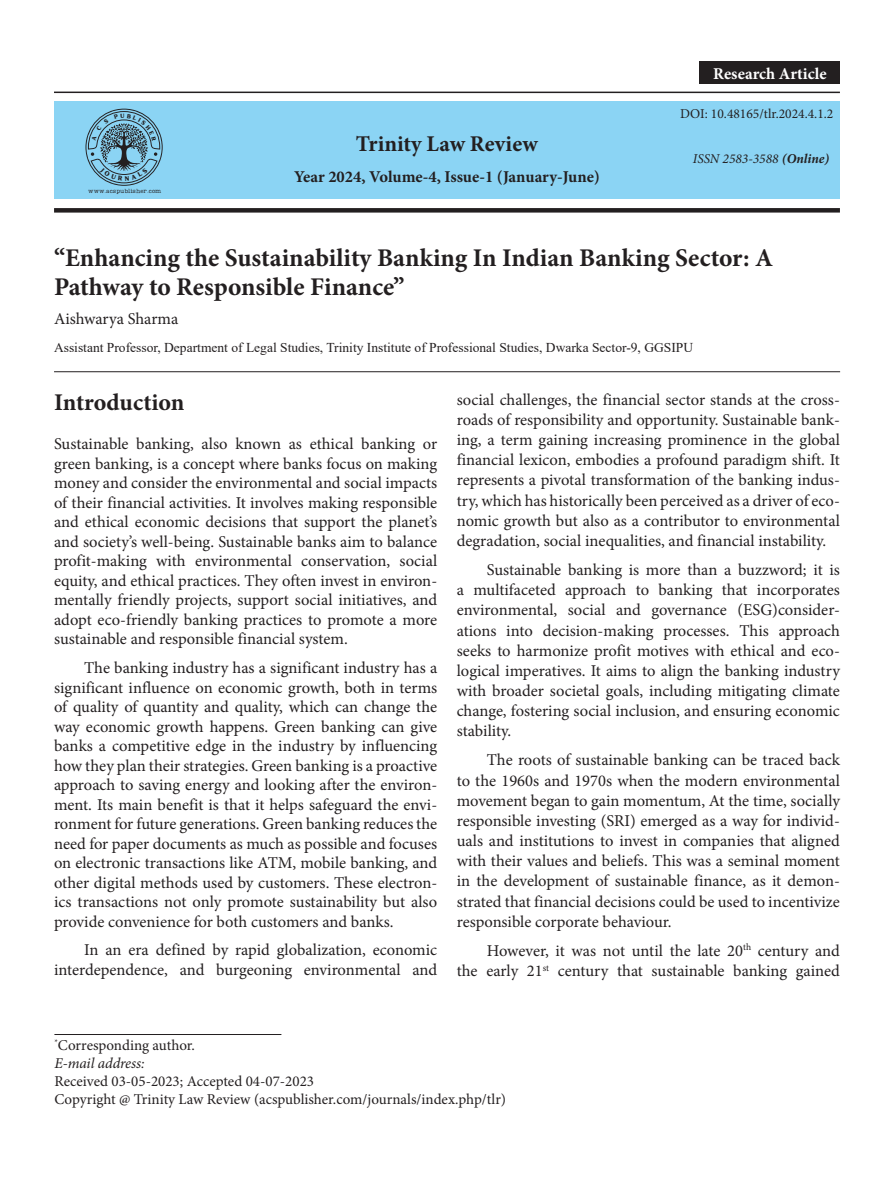
<style>
.page{position:relative;width:894px;height:1191px;background:#fff}
.page>*{position:absolute;margin:0;border:0;box-sizing:border-box;transform-origin:0 0}
.article_title{font:700 25.5px/28.5px "Minion Pro";color:#231f20}
.head-1{font:700 24px "Minion Pro";letter-spacing:-.005em;color:#231f20}
.t1{font:700 22.5px "Minion Pro";color:#231f20}
.para-2{font:16.5px/20.1px "Minion Pro";color:#231f20;text-align:justify}
.para-1{font:16.5px/19.5px "Minion Pro";letter-spacing:-.005em;color:#231f20;text-align:justify}
.t2{font:700 16.5px "Minion Pro";color:#231f20}
.author_name{font:16.5px "Minion Pro";letter-spacing:-.005em;color:#231f20}
.t3{font:700 16.5px "Minion Pro";color:#fff}
.Email_Section{font:15px "Minion Pro";color:#231f20}
.Corresponding_author{font:15px "Minion Pro";letter-spacing:-.005em;color:#231f20}
.Email_Section-2{font:italic 15px "Minion Pro";letter-spacing:-.01em;color:#231f20}
.author-affil{font:13.5px "Times New Roman";color:#231f20}
.t4{font:13.5px "Minion Pro";color:#231f20}
.t5{font:italic 13.5px "Minion Pro";color:#231f20}
.t6{font:6px "Lumios TW Used";color:#231f20}
.s1{font-weight:700}
</style>
<div class="page">
<hr style="left:54px;top:1033px;width:227px;height:1px;background:#231f20">
<hr style="left:54px;top:92px;width:785px;height:1px;background:#231f20">
<svg style="left:54px;top:208px;width:785px;height:4px;background:#272324"></svg>
<div style="left:54px;top:102px;width:785px;height:97px;background:#8bd4f4"></div>
<hr style="left:54px;top:371px;width:785px;height:1px;background:#231f20">
<div style="left:699px;top:62px;width:141px;height:22px;background:#231f20"></div>
<svg style="left:85px;top:109px;width:78px;height:77px"></svg>
<p class="t3" style="left:713px;top:62px;width:115px">Research Article</p>
<p class="t6" style="left:88px;top:187px;width:75px">www.acspublisher.com</p>
<p class="t1" style="left:356px;top:128px;width:183px">Trinity Law Review</p>
<p class="t2" style="left:294px;top:165px;width:307px">Year 2024, Volume-4, Issue-1 (January-June)</p>
<p class="t4" style="left:679px;top:105px;width:155px">DOI: 10.48165/tlr.2024.4.1.2</p>
<p class="t5" style="left:692px;top:149px;width:138px">ISSN 2583-3588 <span class="s1">(Online)</span></p>
<p class="article_title" style="left:54px;top:244px;width:720px">“Enhancing the Sustainability Banking In Indian Banking Sector: A<br>Pathway to Responsible Finance”</p>
<p class="author_name" style="left:54px;top:307px;width:126px">Aishwarya Sharma</p>
<p class="author-affil" style="left:54px;top:338px;width:640px">Assistant Professor, Department of Legal Studies, Trinity Institute of Professional Studies, Dwarka Sector-9, GGSIPU</p>
<p class="head-1" style="left:54px;top:385px;width:132px">Introduction</p>
<p class="para-1" style="left:54px;top:434px;width:384px">Sustainable banking, also known as ethical banking or green banking, is a concept where banks focus on making money and consider the environmental and social impacts of their financial activities. It involves making responsible and ethical economic decisions that support the planet’s and society’s well-being. Sustainable banks aim to balance profit-making with environmental conservation, social equity, and ethical practices. They often invest in environ&shy;mentally friendly projects, support social initiatives, and adopt eco-friendly banking practices to promote a more sustainable and responsible financial system.</p>
<p class="para-2" style="left:54px;top:658px;width:384px;line-height:19.5px;text-indent:30px">The banking industry has a significant industry has a significant influence on economic growth, both in terms of quality of quantity and quality, which can change the way economic growth happens. Green banking can give banks a competitive edge in the industry by influencing how they plan their strategies. Green banking is a proactive approach to saving energy and looking after the environ&shy;ment. Its main benefit is that it helps safeguard the envi&shy;ronment for future generations. Green banking reduces the need for paper documents as much as possible and focuses on electronic transactions like ATM, mobile banking, and other digital methods used by customers. These electron&shy;ics transactions not only promote sustainability but also provide convenience for both customers and banks.</p>
<p class="para-2" style="left:54px;top:940px;width:384px;line-height:19.5px;text-align:right">In an era defined by rapid globalization, economic interdependence, and burgeoning environmental and</p>
<p class="para-2" style="left:456px;top:389px;width:384px">social challenges, the financial sector stands at the cross&shy;roads of responsibility and opportunity. Sustainable bank&shy;ing, a term gaining increasing prominence in the global financial lexicon, embodies a profound paradigm shift. It represents a pivotal transformation of the banking indus&shy;try, which has historically been perceived as a driver of eco&shy;nomic growth but also as a contributor to environmental degradation, social inequalities, and financial instability.</p>
<p class="para-2" style="left:456px;top:559px;width:384px;text-indent:30px">Sustainable banking is more than a buzzword; it is a multifaceted approach to banking that incorporates environmental, social and governance (ESG)consider&shy;ations into decision-making processes. This approach seeks to harmonize profit motives with ethical and eco&shy;logical imperatives. It aims to align the banking industry with broader societal goals, including mitigating climate change, fostering social inclusion, and ensuring economic stability.</p>
<p class="para-2" style="left:456px;top:750px;width:384px;text-indent:30px">The roots of sustainable banking can be traced back to the 1960s and 1970s when the modern environmental movement began to gain momentum, At the time, socially responsible investing (SRI) emerged as a way for individ&shy;uals and institutions to invest in companies that aligned with their values and beliefs. This was a seminal moment in the development of sustainable finance, as it demon&shy;strated that financial decisions could be used to incentivize responsible corporate behaviour.</p>
<p class="para-2" style="left:456px;top:940px;width:384px;text-align:right">However, it was not until the late 20<sup>th</sup> century and<br>the early 21<sup>st</sup> century that sustainable banking gained</p>
<p class="Corresponding_author" style="left:54px;top:1034px;width:142px"><sup>*</sup>Corresponding author.</p>
<p class="Email_Section-2" style="left:54px;top:1052px;width:92px">E-mail address:</p>
<p class="Email_Section" style="left:54px;top:1070px;width:261px">Received 03-05-2023; Accepted 04-07-2023</p>
<p class="Email_Section" style="left:54px;top:1088px;width:453px">Copyright @ Trinity Law Review (acspublisher.com/journals/index.php/tlr)</p>
</div>
